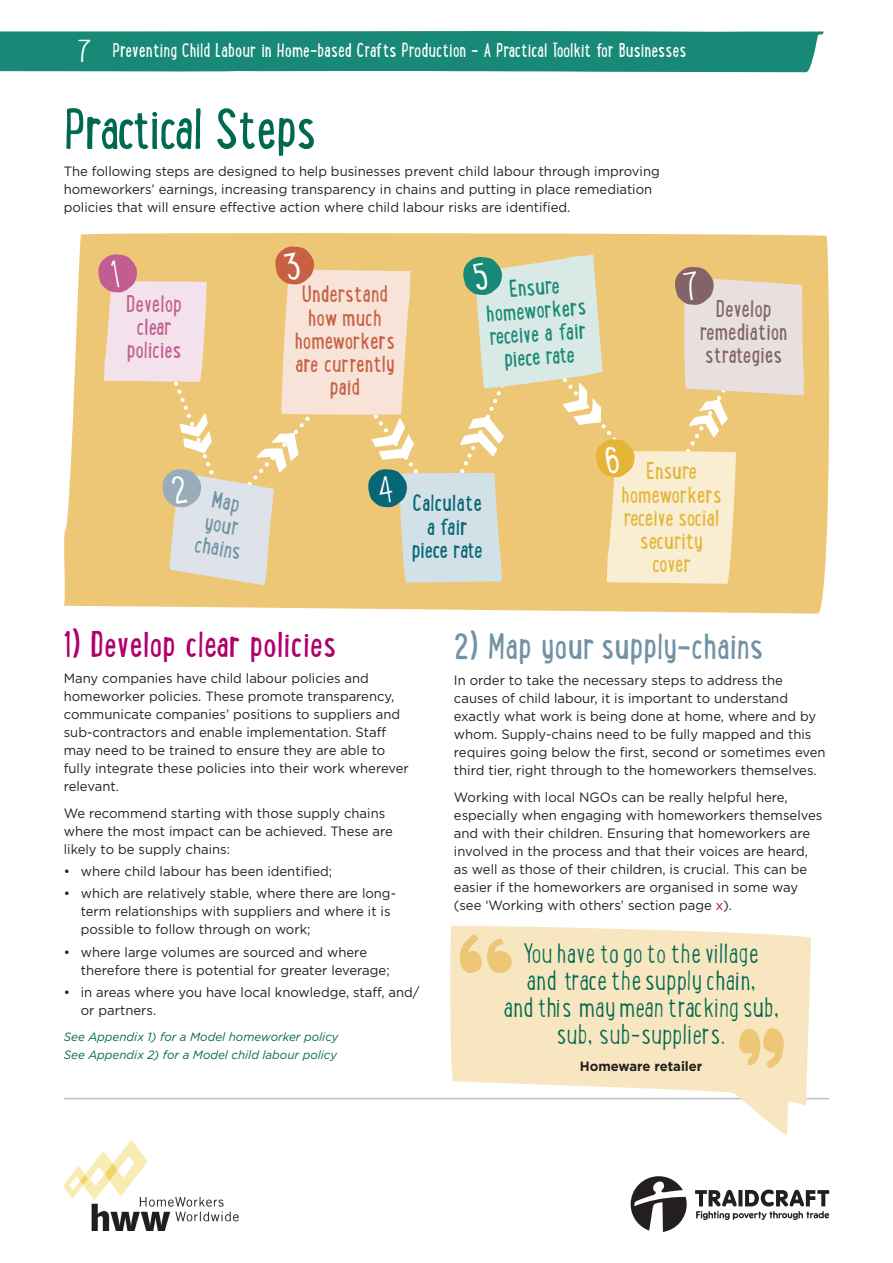
<style>
.page{position:relative;width:893px;height:1263px;background:#fff}
.page>*{position:absolute;margin:0;border:0;box-sizing:border-box;transform-origin:0 0}
.tool_header_lunchbox{font:57px "Lunch Box";letter-spacing:-.02em;color:#006951}
.Tool_body_sub{font:36px "Lunch Box";color:#af016e}
.Tool_body_sub-2{font:36px "Lunch Box";color:#7292a5}
.sub_lunchbox{font:300 27px/27px "Lunch Box";color:#006951;text-align:center}
.tool_header_lunchbox-2{font:23.25px/23.2px "Lunch Box";color:#c86143;text-align:center}
.tool_header_lunchbox-3{font:23.25px/23.2px "Lunch Box";color:#e5b53a;text-align:center}
.tool_header_lunchbox-4{font:23.25px/23.2px "Lunch Box";color:#178976;text-align:center}
.tool_header_lunchbox-5{font:23.25px/23.2px "Lunch Box";color:#826367;text-align:center}
.tool_header_lunchbox-6{font:23.25px/23.2px "Lunch Box";color:#076676;text-align:center}
.tool_header_lunchbox-7{font:23.25px/23.2px "Lunch Box";color:#c25d92;text-align:center}
.tool_header_lunchbox-8{font:23.25px/23.2px "Lunch Box";color:#7292a5;text-align:center}
.t1{font:19.5px "Lunch Box";color:#fff}
.tool_body{font:13.5px/18px "Gotham";color:#231f20}
.tool_body-2{font:700 13.5px "Gotham";color:#231f20}
.tool_body-3{font:italic 12px/18px "Gotham";color:#006951}
.s1{font-weight:300;font-size:30.3px}
.s2{color:#af016e}
.s3{font-size:47.25px}
</style>
<div class="page">
<div style="left:0;top:31px;width:824px;height:41px;background:#178976"></div>
<img style="left:64px;top:1140px;width:175px;height:91px">
<svg style="left:631px;top:1176px;width:56px;height:56px"></svg>
<svg style="left:695px;top:1189px;width:134px;height:31px"></svg>
<hr style="left:64px;top:1098px;width:765px;height:1px;background:#bcbdc0">
<svg style="left:449px;top:925px;width:362px;height:210px;fill:#f7e6bf"></svg>
<svg style="left:737px;top:1025px;width:47px;height:44px;background:#f1d598"></svg>
<svg style="left:457px;top:934px;width:55px;height:42px;background:#f2d79c"></svg>
<svg style="left:64px;top:233px;width:766px;height:381px;background:#efcf89"></svg>
<svg style="left:98px;top:246px;width:706px;height:339px;background:#e8d09e"></svg>
<h3 class="t1" style="left:77px;top:36px;width:611px"><span class="s1">7</span> Preventing Child Labour in Home-based Crafts Production – A Practical Toolkit for Businesses</h3>
<p class="tool_header_lunchbox" style="left:64px;top:86px;width:254px">Practical Steps</p>
<p class="tool_body" style="left:64px;top:162px;width:597px">The following steps are designed to help businesses prevent child labour through improving homeworkers’ earnings, increasing transparency in chains and putting in place remediation policies that will ensure effective action where child labour risks are identified.</p>
<p class="tool_header_lunchbox-7" style="left:126px;top:291px;width:57px">Develop clear policies</p>
<p class="tool_header_lunchbox-2" style="left:295px;top:281px;width:102px">Understand how much homeworkers are currently paid</p>
<p class="tool_header_lunchbox-4" style="left:484px;top:278px;width:102px;rotate:-4deg">Ensure homeworkers receive a fair piece rate</p>
<p class="tool_header_lunchbox-5" style="left:700px;top:296px;width:89px">Develop remediation strategies</p>
<p class="tool_header_lunchbox-8" style="left:205px;top:485px;width:48px;rotate:10deg">Map your chains</p>
<p class="tool_header_lunchbox-6" style="left:412px;top:490px;width:73px">Calculate a fair piece rate</p>
<p class="tool_header_lunchbox-3" style="left:621px;top:459px;width:102px">Ensure homeworkers receive social security cover</p>
<p class="Tool_body_sub" style="left:64px;top:617px;width:274px">1) Develop clear policies</p>
<p class="tool_body" style="left:64px;top:669px;width:346px">Many companies have child labour policies and homeworker policies. These promote transparency, communicate companies’ positions to suppliers and sub-contractors and enable implementation. Staff may need to be trained to ensure they are able to fully integrate these policies into their work wherever relevant.</p>
<p class="tool_body" style="left:64px;top:804px;width:331px">We recommend starting with those supply chains where the most impact can be achieved. These are likely to be supply chains:</p>
<p class="tool_body" style="left:64px;top:862px;width:270px">• where child labour has been identified;</p>
<p class="tool_body" style="left:81px;top:884px;width:317px;text-indent:-17px">• which are relatively stable, where there are long&shy;term relationships with suppliers and where it is possible to follow through on work;</p>
<p class="tool_body" style="left:81px;top:942px;width:310px;text-indent:-17px">• where large volumes are sourced and where therefore there is potential for greater leverage;</p>
<p class="tool_body" style="left:81px;top:983px;width:340px;text-indent:-17px">• in areas where you have local knowledge, staff, and/ or partners.</p>
<p class="tool_body-3" style="left:64px;top:1028px;width:276px">See Appendix 1) for a Model homeworker policy<br>See Appendix 2) for a Model child labour policy</p>
<p class="Tool_body_sub-2" style="left:454px;top:618px;width:311px">2) Map your supply-chains</p>
<p class="tool_body" style="left:454px;top:671px;width:373px">In order to take the necessary steps to address the causes of child labour, it is important to understand exactly what work is being done at home, where and by whom. Supply-chains need to be fully mapped and this requires going below the first, second or sometimes even third tier, right through to the homeworkers themselves.</p>
<p class="tool_body" style="left:454px;top:787px;width:370px">Working with local NGOs can be really helpful here, especially when engaging with homeworkers themselves and with their children. Ensuring that homeworkers are involved in the process and that their voices are heard, as well as those of their children, is crucial. This can be easier if the homeworkers are organised in some way (see ‘Working with others’ section page <span class="s2">x</span>).</p>
<p class="sub_lunchbox" style="left:503px;top:940px;width:277px">You have to go to the village<br>and trace the supply chain<span class="s3">,<br></span>and this may mean tracking sub<span class="s3">, </span>sub<span class="s3">,</span> sub-suppliers.</p>
<p class="tool_body-2" style="left:580px;top:1058px;width:124px">Homeware retailer</p>
</div>
